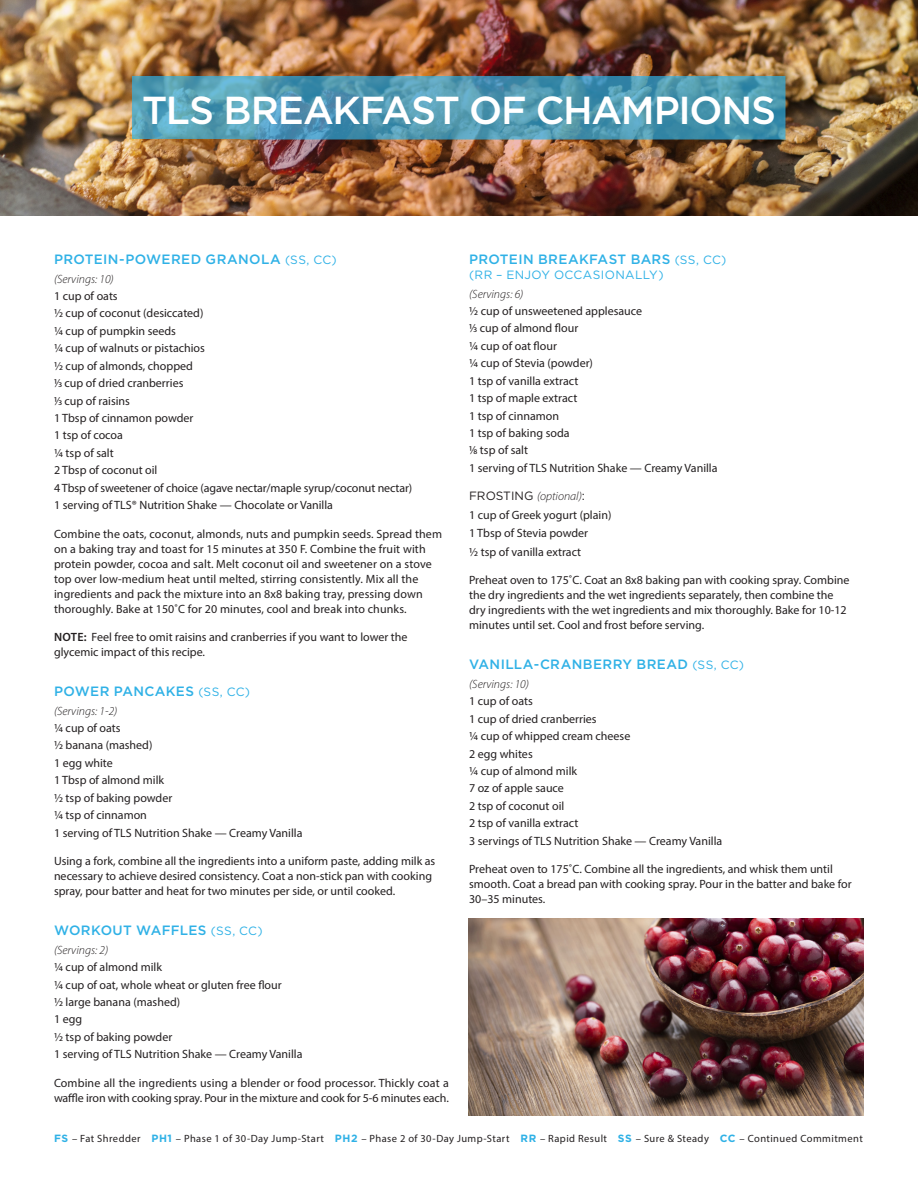
<style>
.page{position:relative;width:918px;height:1188px;background:#fff}
.page>*{position:absolute;margin:0;border:0;box-sizing:border-box;transform-origin:0 0}
.t1{font:500 39px "Gotham";letter-spacing:-.03em;color:#fff}
.t2{font:500 13.5px "Gotham";letter-spacing:.03em;color:#2fb1e6}
.t3{font:12px/15px "Myriad Pro";color:#231f20}
.t4{font:italic 300 12px "Myriad Pro";color:#231f20}
.t5{font:12px "Gotham";letter-spacing:.03em;color:#2fb1e6}
.t6{font:10.5px "Myriad Pro";letter-spacing:.04em;color:#231f20}
.s1{font-weight:400;font-size:12px}
.s2{font-weight:600}
.s3{font-family:"Gotham";font-weight:400;font-style:normal}
.s4{font-family:"Gotham";font-weight:700;color:#2fb1e6}
</style>
<div class="page">
<img style="left:0;top:0;width:918px;height:216px">
<img style="left:469px;top:918px;width:395px;height:198px">
<svg style="left:133px;top:77px;width:109px;height:62px;background:#57a2b9"></svg>
<svg style="left:242px;top:77px;width:543px;height:62px;background:#4d97b1"></svg>
<p class="t1" style="left:142px;top:88px;width:635px">TLS BREAKFAST OF CHAMPIONS</p>
<p class="t2" style="left:54px;top:252px;width:284px">PROTEIN-POWERED GRANOLA <span class="s1">(SS, CC)</span></p>
<p class="t4" style="left:54px;top:271px;width:61px">(Servings: 10)</p>
<p class="t3" style="left:54px;top:288px;width:65px">1 cup of oats</p>
<p class="t3" style="left:54px;top:306px;width:151px">½ cup of coconut (desiccated)</p>
<p class="t3" style="left:54px;top:323px;width:124px">¼ cup of pumpkin seeds</p>
<p class="t3" style="left:54px;top:341px;width:152px">¼ cup of walnuts or pistachios</p>
<p class="t3" style="left:54px;top:358px;width:140px">½ cup of almonds, chopped</p>
<p class="t3" style="left:54px;top:375px;width:131px">1/3 cup of dried cranberries</p>
<p class="t3" style="left:54px;top:393px;width:78px">1/3 cup of raisins</p>
<p class="t3" style="left:54px;top:410px;width:141px">1 Tbsp of cinnamon powder</p>
<p class="t3" style="left:54px;top:428px;width:70px">1 tsp of cocoa</p>
<p class="t3" style="left:54px;top:445px;width:61px">¼ tsp of salt</p>
<p class="t3" style="left:54px;top:463px;width:105px">2 Tbsp of coconut oil</p>
<p class="t3" style="left:54px;top:480px;width:360px">4 Tbsp of sweetener of choice (agave nectar/maple syrup/coconut nectar)</p>
<p class="t3" style="left:54px;top:497px;width:281px">1 serving of TLS® Nutrition Shake — Chocolate or Vanilla</p>
<p class="t3" style="left:54px;top:526px;width:390px">Combine the oats, coconut, almonds, nuts and pumpkin seeds. Spread them on a baking tray and toast for 15 minutes at 350 F. Combine the fruit with protein powder, cocoa and salt. Melt coconut oil and sweetener on a stove top over low-medium heat until melted, stirring consistently. Mix all the ingredients and pack the mixture into an 8x8 baking tray, pressing down thoroughly. Bake at 150˚C for 20 minutes, cool and break into chunks.</p>
<p class="t3" style="left:54px;top:629px;width:355px"><span class="s2">NOTE:</span> Feel free to omit raisins and cranberries if you want to lower the glycemic impact of this recipe.</p>
<p class="t2" style="left:54px;top:684px;width:198px">POWER PANCAKES <span class="s1">(SS, CC)</span></p>
<p class="t4" style="left:54px;top:703px;width:65px">(Servings: 1-2)</p>
<p class="t3" style="left:54px;top:720px;width:68px">¼ cup of oats</p>
<p class="t3" style="left:54px;top:738px;width:100px">½ banana (mashed)</p>
<p class="t3" style="left:54px;top:755px;width:60px">1 egg white</p>
<p class="t3" style="left:54px;top:773px;width:112px">1 Tbsp of almond milk</p>
<p class="t3" style="left:54px;top:790px;width:120px">½ tsp of baking powder</p>
<p class="t3" style="left:54px;top:807px;width:94px">¼ tsp of cinnamon</p>
<p class="t3" style="left:54px;top:825px;width:250px">1 serving of TLS Nutrition Shake — Creamy Vanilla</p>
<p class="t3" style="left:54px;top:853px;width:383px">Using a fork, combine all the ingredients into a uniform paste, adding milk as necessary to achieve desired consistency. Coat a non-stick pan with cooking spray, pour batter and heat for two minutes per side, or until cooked.</p>
<p class="t2" style="left:54px;top:923px;width:210px">WORKOUT WAFFLES <span class="s1">(SS, CC)</span></p>
<p class="t4" style="left:54px;top:942px;width:56px">(Servings: 2)</p>
<p class="t3" style="left:54px;top:959px;width:110px">¼ cup of almond milk</p>
<p class="t3" style="left:54px;top:977px;width:229px">¼ cup of oat, whole wheat or gluten free flour</p>
<p class="t3" style="left:54px;top:994px;width:128px">½ large banana (mashed)</p>
<p class="t3" style="left:54px;top:1012px;width:30px">1 egg</p>
<p class="t3" style="left:54px;top:1029px;width:120px">½ tsp of baking powder</p>
<p class="t3" style="left:54px;top:1047px;width:250px">1 serving of TLS Nutrition Shake — Creamy Vanilla</p>
<p class="t3" style="left:54px;top:1075px;width:396px">Combine all the ingredients using a blender or food processor. Thickly coat a waffle iron with cooking spray. Pour in the mixture and cook for 5-6 minutes each.</p>
<p class="t2" style="left:469px;top:252px;width:259px">PROTEIN BREAKFAST BARS <span class="s1">(SS, CC)</span></p>
<p class="t5" style="left:469px;top:268px;width:196px">(RR – ENJOY OCCASIONALLY)</p>
<p class="t4" style="left:469px;top:286px;width:56px">(Servings: 6)</p>
<p class="t3" style="left:469px;top:303px;width:175px">½ cup of unsweetened applesauce</p>
<p class="t3" style="left:469px;top:321px;width:111px">1/3 cup of almond flour</p>
<p class="t3" style="left:469px;top:338px;width:89px">¼ cup of oat flour</p>
<p class="t3" style="left:469px;top:356px;width:125px">¼ cup of Stevia (powder)</p>
<p class="t3" style="left:469px;top:373px;width:111px">1 tsp of vanilla extract</p>
<p class="t3" style="left:469px;top:390px;width:110px">1 tsp of maple extract</p>
<p class="t3" style="left:469px;top:408px;width:91px">1 tsp of cinnamon</p>
<p class="t3" style="left:469px;top:425px;width:102px">1 tsp of baking soda</p>
<p class="t3" style="left:469px;top:443px;width:60px">1/8 tsp of salt</p>
<p class="t3" style="left:469px;top:460px;width:250px">1 serving of TLS Nutrition Shake — Creamy Vanilla</p>
<p class="t4" style="left:469px;top:489px;width:117px"><span class="s3">FROSTING</span> (optional)<span class="s3">:</span></p>
<p class="t3" style="left:469px;top:507px;width:144px">1 cup of Greek yogurt (plain)</p>
<p class="t3" style="left:469px;top:526px;width:121px">1 Tbsp of Stevia powder</p>
<p class="t3" style="left:469px;top:544px;width:114px">½ tsp of vanilla extract</p>
<p class="t3" style="left:469px;top:573px;width:382px">Preheat oven to 175˚C. Coat an 8x8 baking pan with cooking spray. Combine the dry ingredients and the wet ingredients separately, then combine the dry ingredients with the wet ingredients and mix thoroughly. Bake for 10-12 minutes until set. Cool and frost before serving.</p>
<p class="t2" style="left:469px;top:657px;width:277px">VANILLA-CRANBERRY BREAD <span class="s1">(SS, CC)</span></p>
<p class="t4" style="left:469px;top:677px;width:61px">(Servings: 10)</p>
<p class="t3" style="left:469px;top:694px;width:65px">1 cup of oats</p>
<p class="t3" style="left:469px;top:711px;width:129px">1 cup of dried cranberries</p>
<p class="t3" style="left:469px;top:728px;width:163px">¼ cup of whipped cream cheese</p>
<p class="t3" style="left:469px;top:746px;width:65px">2 egg whites</p>
<p class="t3" style="left:469px;top:763px;width:110px">¼ cup of almond milk</p>
<p class="t3" style="left:469px;top:781px;width:96px">7 oz of apple sauce</p>
<p class="t3" style="left:469px;top:798px;width:97px">2 tsp of coconut oil</p>
<p class="t3" style="left:469px;top:816px;width:111px">2 tsp of vanilla extract</p>
<p class="t3" style="left:469px;top:833px;width:255px">3 servings of TLS Nutrition Shake — Creamy Vanilla</p>
<p class="t3" style="left:469px;top:862px;width:384px">Preheat oven to 175˚C. Combine all the ingredients, and whisk them until smooth. Coat a bread pan with cooking spray. Pour in the batter and bake for<br>30–35 minutes.</p>
<p class="t6" style="left:54px;top:1132px;width:810px"><span class="s4">FS</span> – Fat Shredder <span class="s4">PH1</span> – Phase 1 of 30-Day Jump-Start <span class="s4">PH2</span> – Phase 2 of 30-Day Jump-Start <span class="s4">RR</span> – Rapid Result <span class="s4">SS</span> – Sure &amp; Steady <span class="s4">CC</span> – Continued Commitment</p>
</div>
